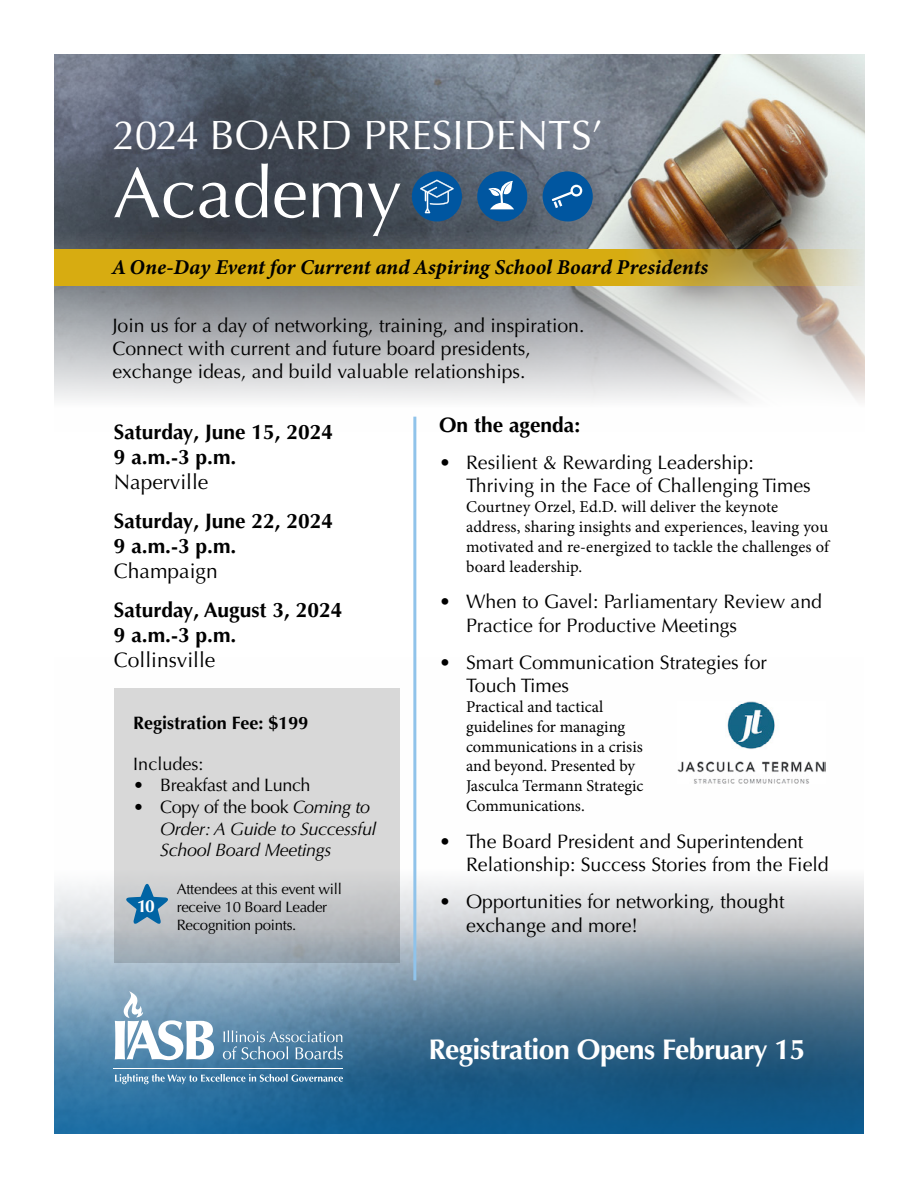
<style>
.page{position:relative;width:918px;height:1188px;background:#fff}
.page>*{position:absolute;margin:0;border:0;box-sizing:border-box;transform-origin:0 0}
.t1{font:71.55px "Optima LT Pro";color:#fff}
.t2{font:41.1px "Optima LT Pro";color:#fff}
.t3{font:700 28.5px "Optima LT Pro";letter-spacing:-.02em;color:#fff}
.t4{font:italic 21.15px "Minion Variable Concept";color:#000}
.Paragraph_Style_1{font:700 21px/25.2px "Optima LT Pro";color:#000}
.t5{font:19.5px/23.4px "Optima LT Pro";color:#000}
.t6{font:italic 18px/21.6px "Optima LT Pro";letter-spacing:-.02em;color:#000}
.t7{font:700 18px "Optima LT Pro";color:#000}
.t8{font:18px "Optima LT Pro";letter-spacing:-.02em;color:#000}
.t9{font:18px "Optima LT Pro";color:#000}
.t10{font:700 17.55px "Optima LT Pro";color:#fff}
.t11{font:16.5px/19.8px "Minion Pro";letter-spacing:.005em;color:#000}
.t12{font:15px/18px "Optima LT Pro";letter-spacing:-.02em;color:#000}
.s1{font-weight:400}
.s2{font-style:normal}
</style>
<div class="page">
<img style="left:54px;top:54px;width:811px;height:378px">
<img style="left:114px;top:658px;width:750px;height:225px">
<div style="left:543px;top:171px;width:50px;height:51px;background:#0056a0;border-radius:50%"></div>
<svg style="left:552px;top:185px;width:30px;height:23px"></svg>
<div style="left:412px;top:171px;width:50px;height:51px;background:#0056a0;border-radius:50%"></div>
<svg style="left:420px;top:180px;width:34px;height:33px"></svg>
<div style="left:477px;top:171px;width:50px;height:51px;background:#0056a0;border-radius:50%"></div>
<svg style="left:488px;top:181px;width:26px;height:28px"></svg>
<svg style="left:54px;top:250px;width:810px;height:36px;background:#d0aa24"></svg>
<svg style="left:54px;top:883px;width:810px;height:251px;background:#638aa6"></svg>
<svg style="left:223px;top:1030px;width:120px;height:30px;background:#6993b1"></svg>
<svg style="left:115px;top:1074px;width:228px;height:10px;background:#6292b3"></svg>
<hr style="left:114px;top:1068px;width:229px;height:1px;background:#fff">
<svg style="left:115px;top:991px;width:99px;height:69px"></svg>
<img style="left:678px;top:702px;width:148px;height:81px">
<svg style="left:114px;top:689px;width:286px;height:274px;background:#cecfd1"></svg>
<svg style="left:126px;top:884px;width:42px;height:40px;background:#6999b9"></svg>
<hr style="left:413px;top:417px;width:3px;height:563px;background:#90c3ea">
<p class="t2" style="left:113px;top:109px;width:492px">2024 BOARD PRESIDENTS’</p>
<p class="t1" style="left:113px;top:148px;width:291px">Academy</p>
<p class="t4" style="left:112px;top:253px;width:597px">A One-Day Event for Current and Aspiring School Board Presidents</p>
<p class="t5" style="left:112px;top:313px;width:474px">Join us for a day of networking, training, and inspiration.<br>Connect with current and future board presidents, exchange ideas, and build valuable relationships.</p>
<p class="Paragraph_Style_1" style="left:114px;top:418px;width:221px">Saturday, June 15, 2024<br>9 a.m.-3 p.m.<br><span class="s1">Naperville</span></p>
<p class="Paragraph_Style_1" style="left:114px;top:508px;width:221px">Saturday, June 22, 2024<br>9 a.m.-3 p.m.<br><span class="s1">Champaign</span></p>
<p class="Paragraph_Style_1" style="left:114px;top:597px;width:230px">Saturday, August 3, 2024<br>9 a.m.-3 p.m.<br><span class="s1">Collinsville</span></p>
<p class="t7" style="left:133px;top:711px;width:177px">Registration Fee: $199</p>
<p class="t9" style="left:133px;top:752px;width:72px">Includes:</p>
<p class="t8" style="left:133px;top:774px;width:179px">• Breakfast and Lunch</p>
<p class="t6" style="left:160px;top:796px;width:217px;text-indent:-27px"><span class="s2">• Copy of the book</span> Coming to<br>Order: A Guide to Successful<br>School Board Meetings</p>
<p class="t12" style="left:177px;top:880px;width:167px">Attendees at this event will receive 10 Board Leader<br>Recognition points.</p>
<p class="t10" style="left:137px;top:895px;width:19px">10</p>
<p class="Paragraph_Style_1" style="left:439px;top:412px;width:143px">On the agenda:</p>
<p class="t5" style="left:466px;top:451px;width:346px;text-indent:-27px">• Resilient &amp; Rewarding Leadership:<br>Thriving in the Face of Challenging Times</p>
<p class="t11" style="left:466px;top:497px;width:364px">Courtney Orzel, Ed.D. will deliver the keynote address, sharing insights and experiences, leaving you motivated and re-energized to tackle the challenges of board leadership.</p>
<p class="t5" style="left:466px;top:590px;width:358px;text-indent:-27px">• When to Gavel: Parliamentary Review and<br>Practice for Productive Meetings</p>
<p class="t5" style="left:466px;top:651px;width:303px;text-indent:-27px">• Smart Communication Strategies for<br>Touch Times</p>
<p class="t11" style="left:466px;top:697px;width:179px">Practical and tactical guidelines for managing communications in a crisis and beyond. Presented by<br>Jasculca Termann Strategic<br>Communications.</p>
<p class="t5" style="left:466px;top:830px;width:364px;text-indent:-27px">• The Board President and Superintendent<br>Relationship: Success Stories from the Field</p>
<p class="t5" style="left:466px;top:890px;width:320px;text-indent:-27px">• Opportunities for networking, thought exchange and more!</p>
<p class="t3" style="left:428px;top:1031px;width:379px">Registration Opens February 15</p>
</div>
